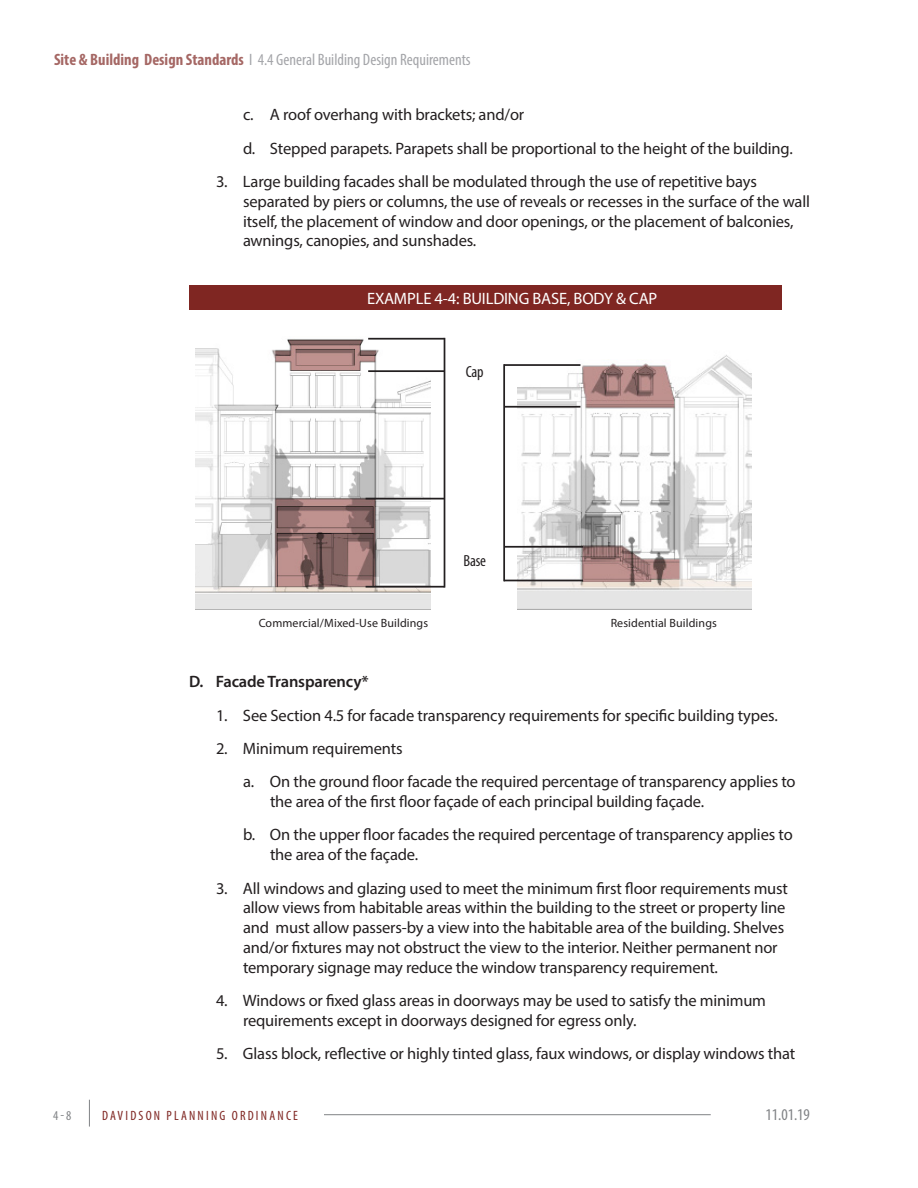
<style>
.page{position:relative;width:918px;height:1188px;background:#fff}
.page>*{position:absolute;margin:0;border:0;box-sizing:border-box;transform-origin:0 0}
._2-Section-body{font:16.5px/19.8px "Myriad Pro";letter-spacing:-.01em;color:#231f20}
.t1{font:condensed 16.5px "Myriad Pro";color:#a4a5a9}
._3-Subsection-body{font:16.5px "Myriad Pro";letter-spacing:-.01em;color:#fff}
._2-Section-body-2{font:600 16.5px "Myriad Pro";letter-spacing:-.01em;color:#231f20}
.t2{font:condensed 16.5px "Myriad Pro";color:#808285}
.t3{font:condensed 16.2px "Myriad Pro";letter-spacing:-.01em;color:#231f20}
.t4{font:condensed 13.5px "Myriad Pro";letter-spacing:.165em;color:#7f2622}
.t5{font:condensed 13.5px "Myriad Pro";color:#808285}
._4_Table_italic_note{font:12px "Myriad Pro";letter-spacing:.01em;color:#231f20}
.s1{font-weight:700;color:#a56764}
</style>
<div class="page">
<svg style="left:89px;top:1100px;width:1px;height:27px"></svg>
<hr style="left:324px;top:1114px;width:387px;height:1px;background:#808285">
<div style="left:189px;top:286px;width:593px;height:24px;background:#7f2622"></div>
<img style="left:195px;top:337px;width:235px;height:273px">
<img style="left:518px;top:355px;width:233px;height:255px">
<hr style="left:368px;top:370px;width:77px;height:2px;background:#231f20">
<hr style="left:368px;top:338px;width:77px;height:2px;background:#231f20">
<hr style="left:366px;top:498px;width:79px;height:1px;background:#231f20">
<hr style="left:366px;top:586px;width:79px;height:2px;background:#231f20">
<hr style="left:444px;top:338px;width:1px;height:250px;background:#231f20">
<hr style="left:504px;top:406px;width:76px;height:2px;background:#231f20">
<hr style="left:504px;top:364px;width:76px;height:2px;background:#231f20">
<hr style="left:504px;top:546px;width:79px;height:2px;background:#231f20">
<hr style="left:504px;top:580px;width:79px;height:1px;background:#231f20">
<hr style="left:503px;top:364px;width:2px;height:217px;background:#231f20">
<p class="t1" style="left:54px;top:49px;width:418px"><span class="s1">Site &amp; Building Design Standards</span> I 4.4 General Building Design Requirements</p>
<p class="_2-Section-body" style="left:243px;top:105px;width:283px">c. A roof overhang with brackets; and/or</p>
<p class="_2-Section-body" style="left:243px;top:138px;width:551px">d. Stepped parapets. Parapets shall be proportional to the height of the building.</p>
<p class="_2-Section-body" style="left:243px;top:171px;width:569px;text-indent:-27px">3. Large building facades shall be modulated through the use of repetitive bays separated by piers or columns, the use of reveals or recesses in the surface of the wall itself, the placement of window and door openings, or the placement of balconies, awnings, canopies, and sunshades.</p>
<p class="_3-Subsection-body" style="left:367px;top:288px;width:292px">EXAMPLE 4-4: BUILDING BASE, BODY &amp; CAP</p>
<p class="t3" style="left:466px;top:362px;width:19px">Cap</p>
<p class="t3" style="left:463px;top:551px;width:24px">Base</p>
<p class="_4_Table_italic_note" style="left:259px;top:616px;width:171px">Commercial/Mixed-Use Buildings</p>
<p class="_4_Table_italic_note" style="left:611px;top:616px;width:108px">Residential Buildings</p>
<p class="_2-Section-body-2" style="left:189px;top:671px;width:181px">D. Facade Transparency*</p>
<p class="_2-Section-body" style="left:216px;top:705px;width:563px">1. See Section 4.5 for facade transparency requirements for specific building types.</p>
<p class="_2-Section-body" style="left:216px;top:738px;width:188px">2. Minimum requirements</p>
<p class="_2-Section-body" style="left:270px;top:772px;width:527px;text-indent:-27px">a. On the ground floor facade the required percentage of transparency applies to the area of the first floor façade of each principal building façade.</p>
<p class="_2-Section-body" style="left:270px;top:825px;width:524px;text-indent:-27px">b. On the upper floor facades the required percentage of transparency applies to the area of the façade.</p>
<p class="_2-Section-body" style="left:243px;top:878px;width:547px;text-indent:-27px">3. All windows and glazing used to meet the minimum first floor requirements must allow views from habitable areas within the building to the street or property line and must allow passers-by a view into the habitable area of the building. Shelves and/or fixtures may not obstruct the view to the interior. Neither permanent nor temporary signage may reduce the window transparency requirement.</p>
<p class="_2-Section-body" style="left:243px;top:990px;width:525px;text-indent:-27px">4. Windows or fixed glass areas in doorways may be used to satisfy the minimum requirements except in doorways designed for egress only.</p>
<p class="_2-Section-body" style="left:216px;top:1043px;width:581px">5. Glass block, reflective or highly tinted glass, faux windows, or display windows that</p>
<p class="t5" style="left:53px;top:1107px;width:20px">4-8</p>
<p class="t4" style="left:102px;top:1107px;width:197px">DAVIDSON PLANNING ORDINANCE</p>
<p class="t2" style="left:765px;top:1104px;width:46px">11.01.19</p>
</div>
